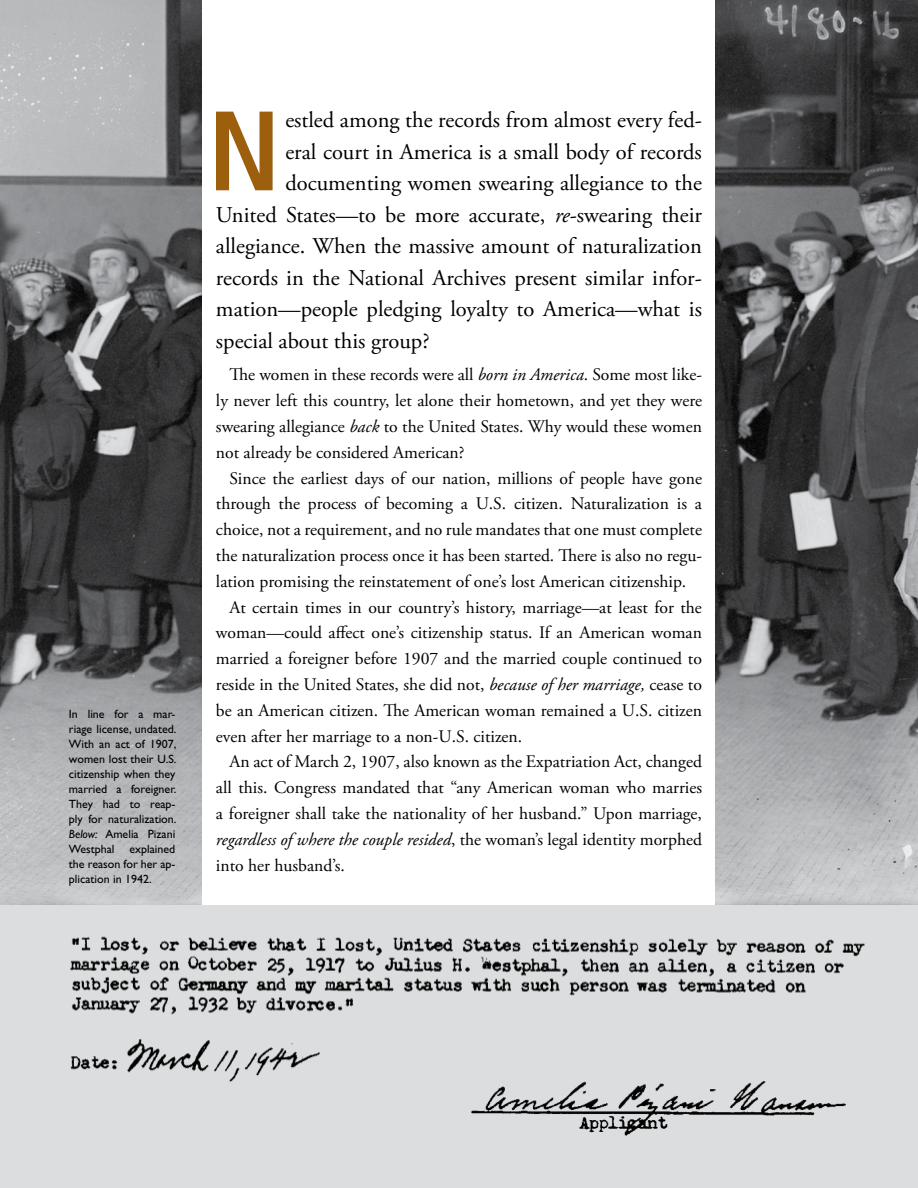
<style>
.page{position:relative;width:918px;height:1188px;background:#fff}
.page>*{position:absolute;margin:0;border:0;box-sizing:border-box;transform-origin:0 0}
.t1{font:700 condensed 112.8px "Frutiger";color:#9b5f0e}
.t2{font:22.5px/31.5px "Adobe Garamond Pro";color:#000;text-align:justify}
.t3{font:17.7px "Adobe Garamond Pro";color:#000}
.t4{font:italic 17.7px "Adobe Garamond Pro";color:#000}
.t5{font:12px/15px "Gill Sans Std";color:#000;text-align:justify}
.s1{font-style:italic}
.s2{font-style:normal}
</style>
<div class="page">
<img style="left:0;top:0;width:202px;height:904px">
<img style="left:716px;top:0;width:202px;height:904px">
<img style="left:0;top:904px;width:918px;height:284px">
<p class="t5" style="left:69px;top:706px;width:109px">In line for a mar&shy;riage license, undated.<br>With an act of 1907, women lost their U.S. citizenship when they married a foreigner.<br>They had to reap&shy;ply for naturalization.<br><span class="s1">Below:</span> Amelia Pizani Westphal explained the reason for her ap&shy;plication in 1942.</p>
<p class="t1" style="left:208px;top:84px;width:75px">N</p>
<p class="t2" style="left:285px;top:105px;width:418px">estled among the records from almost every fed&shy;eral court in America is a small body of records documenting women swearing allegiance to the</p>
<p class="t2" style="left:216px;top:200px;width:487px">United States—to be more accurate, <span class="s1">re</span>-swearing their</p>
<p class="t2" style="left:216px;top:231px;width:488px">allegiance. When the massive amount of naturalization</p>
<p class="t2" style="left:216px;top:263px;width:487px">records in the National Archives present similar infor-</p>
<p class="t2" style="left:216px;top:294px;width:488px">mation—people pledging loyalty to America—what is</p>
<h3 class="t2" style="left:216px;top:326px;width:215px">special about this group?</h3>
<p class="t3" style="left:230px;top:364px;width:474px">The women in these records were all <span class="s1">born in America</span>. Some most like-</p>
<p class="t3" style="left:216px;top:390px;width:488px">ly never left this country, let alone their hometown, and yet they were</p>
<p class="t3" style="left:216px;top:416px;width:488px">swearing allegiance <span class="s1">back</span> to the United States. Why would these women</p>
<p class="t3" style="left:216px;top:442px;width:250px">not already be considered American?</p>
<p class="t3" style="left:230px;top:467px;width:474px">Since the earliest days of our nation, millions of people have gone</p>
<p class="t3" style="left:216px;top:493px;width:488px">through the process of becoming a U.S. citizen. Naturalization is a</p>
<p class="t3" style="left:216px;top:519px;width:488px">choice, not a requirement, and no rule mandates that one must complete</p>
<p class="t3" style="left:216px;top:545px;width:488px">the naturalization process once it has been started. There is also no regu-</p>
<p class="t3" style="left:216px;top:571px;width:472px">lation promising the reinstatement of one’s lost American citizenship.</p>
<p class="t3" style="left:230px;top:596px;width:474px">At certain times in our country’s history, marriage—at least for the</p>
<p class="t3" style="left:216px;top:622px;width:487px">woman—could affect one’s citizenship status. If an American woman</p>
<p class="t3" style="left:216px;top:648px;width:487px">married a foreigner before 1907 and the married couple continued to</p>
<p class="t3" style="left:216px;top:674px;width:487px">reside in the United States, she did not, <span class="s1">because of her marriage,</span> cease to</p>
<p class="t3" style="left:216px;top:700px;width:488px">be an American citizen. The American woman remained a U.S. citizen</p>
<p class="t3" style="left:216px;top:725px;width:308px">even after her marriage to a non-U.S. citizen.</p>
<p class="t3" style="left:230px;top:751px;width:474px">An act of March 2, 1907, also known as the Expatriation Act, changed</p>
<p class="t3" style="left:216px;top:777px;width:488px">all this. Congress mandated that “any American woman who marries</p>
<p class="t3" style="left:216px;top:803px;width:488px">a foreigner shall take the nationality of her husband.” Upon marriage,</p>
<p class="t4" style="left:216px;top:829px;width:488px">regardless of where the couple resided<span class="s2">, the woman’s legal identity morphed</span></p>
<p class="t3" style="left:216px;top:854px;width:131px">into her husband’s.</p>
</div>
